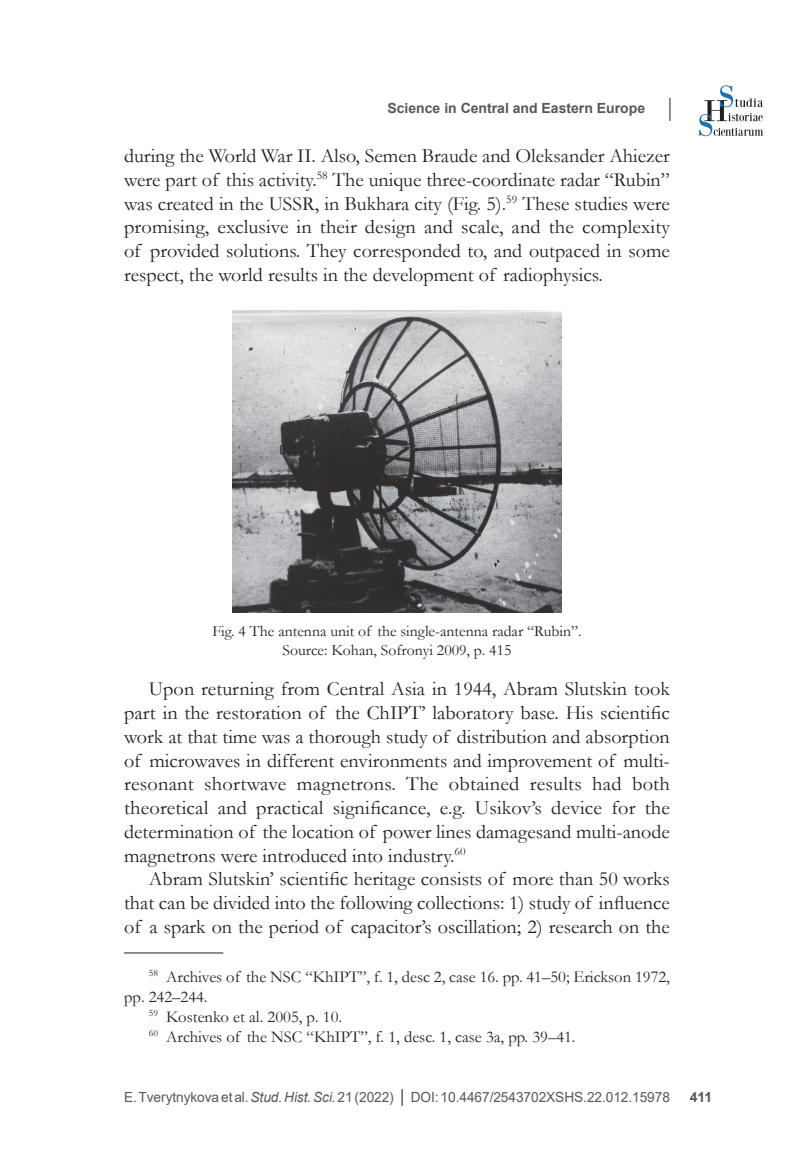
<style>
.page{position:relative;width:794px;height:1166px;background:#fff}
.page>*{position:absolute;margin:0;border:0;box-sizing:border-box;transform-origin:0 0}
.t1{font:20.12px/23.8px "Garamond";color:#231f20;text-align:justify}
.t2{font:16.62px "Garamond";color:#231f20}
.t3{font:15.75px/19.2px "Garamond";color:#231f20;text-align:center}
.t4{font:14px "Arial";letter-spacing:-.005em;color:#57585a}
.t5{font:700 14px "Arial";color:#57585a}
.s1{font-style:italic}
.s2{font-size:17.5px;color:#231f20}
</style>
<div class="page">
<svg style="left:699px;top:85px;width:64px;height:51px"></svg>
<svg style="left:669px;top:98px;width:1px;height:23px"></svg>
<img style="left:232px;top:311px;width:330px;height:302px">
<hr style="left:124px;top:952px;width:99px;height:1px;background:#231f20">
<p class="t5" style="left:387px;top:99px;width:259px">Science in Central and Eastern Europe</p>
<p class="t1" style="left:124px;top:143px;width:547px">during the World War II. Also, Semen Braude and Oleksander Ahiezer were part of this activity.<sup>58</sup> The unique three-coordinate radar “Rubin” was created in the USSR, in Bukhara city (Fig. 5).<sup>59</sup> These studies were promising, exclusive in their design and scale, and the complexity of provided solutions. They corresponded to, and outpaced in some respect, the world results in the development of radiophysics.</p>
<p class="t3" style="left:212px;top:620px;width:371px">Fig. 4 The antenna unit of the single-antenna radar “Rubin”.<br>Source: Kohan, Sofronyi 2009, р. 415</p>
<p class="t1" style="left:124px;top:676px;width:547px;text-indent:25px">Upon returning from Central Asia in 1944, Abram Slutskin took part in the restoration of the ChIPT’ laboratory base. His scientific work at that time was a thorough study of distribution and absorption of microwaves in different environments and improvement of multi&shy;resonant shortwave magnetrons. The obtained results had both theoretical and practical significance, e.g. Usikov’s device for the determination of the location of power lines damagesand multi-anode magnetrons were introduced into industry.<sup>60</sup></p>
<p class="t1" style="left:124px;top:866px;width:547px;text-indent:25px">Abram Slutskin’ scientific heritage consists of more than 50 works that can be divided into the following collections: 1) study of influence of a spark on the period of capacitor’s oscillation; 2) research on the</p>
<p class="t2" style="left:149px;top:965px;width:522px"><sup>58</sup> Archives of the NSC “KhIPT”, f. 1, desc 2, case 16. pp. 41–50; Erickson 1972,</p>
<p class="t2" style="left:124px;top:985px;width:85px">pр. 242–244.</p>
<p class="t2" style="left:149px;top:1005px;width:195px"><sup>59</sup> Kostenko et al. 2005, р. 10.</p>
<p class="t2" style="left:149px;top:1025px;width:428px"><sup>60</sup> Archives of the NSC “KhIPT”, f. 1, desc. 1, case 3а, pp. 39–41.</p>
<p class="t4" style="left:124px;top:1087px;width:547px">E. Tverytnykova et al. <span class="s1">Stud. Hist. Sci.</span> 21 (2022) <span class="s2">|</span> DOI: 10.4467/2543702XSHS.22.012.15978</p>
<p class="t5" style="left:690px;top:1087px;width:24px">411</p>
</div>
